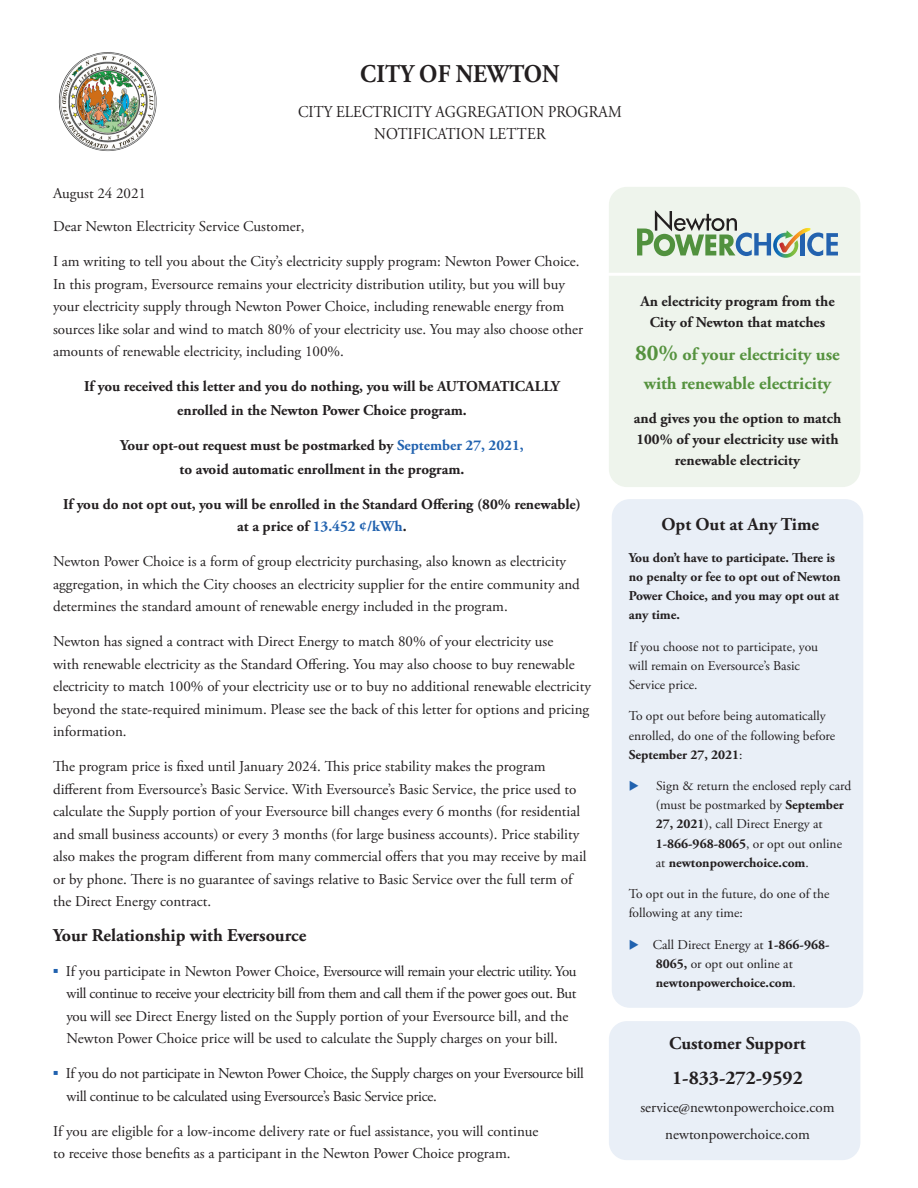
<style>
.page{position:relative;width:918px;height:1188px;background:#fff}
.page>*{position:absolute;margin:0;border:0;box-sizing:border-box;transform-origin:0 0}
.t1{font:700 25.5px "Adobe Garamond Pro";letter-spacing:.005em;color:#231f20;scale:.91 1}
.callout_header{font:700 19.5px "Adobe Garamond Pro";color:#231f20}
.copy{font:700 18px/28.5px "Adobe Garamond Pro";color:#55923e;text-align:center}
.copy-2{font:700 18px "Adobe Garamond Pro";color:#231f20}
.callout_header-2{font:700 18px "Adobe Garamond Pro";color:#231f20}
.t2{font:16.5px/22.5px "Adobe Garamond Pro";letter-spacing:.005em;color:#231f20;text-align:center;scale:.91 1}
.copy-3{font:15px/22.5px "Adobe Garamond Pro";color:#231f20}
.copy-4{font:700 15px/21px "Adobe Garamond Pro";color:#231f20;text-align:center}
.copy-5{font:15px/22.5px "Adobe Garamond Pro";letter-spacing:-.02em;color:#231f20}
.callout_header-3{font:15px "Adobe Garamond Pro";color:#231f20}
.copy-6{font:13.5px/19.2px "Adobe Garamond Pro";color:#231f20}
.copy-7{font:700 13.5px/19.2px "Adobe Garamond Pro";color:#231f20}
.s1{color:#2162af}
.s2{color:#262324}
.s3{font-family:"Garamond";color:#2162af}
.s4{font-size:22.5px}
.s5{font-weight:700}
.s6{font-weight:400}
</style>
<div class="page">
<div style="left:609px;top:187px;width:251px;height:300px;background:#eef4ec;border-radius:18px"></div>
<div style="left:612px;top:499px;width:251px;height:509px;background:#e9eff7;border-radius:18px"></div>
<img style="left:58px;top:52px;width:99px;height:100px">
<hr style="left:603px;top:273px;width:263px;height:3px;background:#fff">
<div style="left:609px;top:1021px;width:251px;height:139px;background:#e9eff7;border-radius:18px"></div>
<svg style="left:637px;top:210px;width:201px;height:48px"></svg>
<p class="t1" style="left:360px;top:59px;width:220px">CITY OF NEWTON</p>
<p class="t2" style="left:298px;top:101px;width:357px">CITY ELECTRICITY AGGREGATION PROGRAM<br>NOTIFICATION LETTER</p>
<p class="copy-3" style="left:53px;top:182px;width:95px">August 24 2021</p>
<p class="copy-3" style="left:53px;top:216px;width:253px">Dear Newton Electricity Service Customer,</p>
<p class="copy-3" style="left:53px;top:251px;width:531px">I am writing to tell you about the City’s electricity supply program: Newton Power Choice.<br>In this program, Eversource remains your electricity distribution utility, but you will buy your electricity supply through Newton Power Choice, including renewable energy from sources like solar and wind to match 80% of your electricity use. You may also choose other amounts of renewable electricity, including 100%.</p>
<p class="copy-4" style="left:84px;top:374px;width:477px;line-height:24px">If you received this letter and you do nothing, you will be AUTOMATICALLY enrolled in the Newton Power Choice program.</p>
<p class="copy-4" style="left:120px;top:433px;width:405px;line-height:24px">Your opt-out request must be postmarked by <span class="s1">September 27, 2021, </span>to avoid automatic enrollment in the program.</p>
<p class="copy-4" style="left:63px;top:493px;width:519px;line-height:22.5px">If you do not opt out, you will be enrolled in the Standard Offering (80% renewable) at a price of <span class="s1">13.452 ¢/kWh</span>.</p>
<p class="copy-3" style="left:53px;top:551px;width:528px"><span class="s2">Newton Power Choice is a form</span> of group electricity purchasing, also known as electricity aggregation, in which the City chooses an electricity supplier for the entire community and determines the standard amount of renewable energy included in the program.</p>
<p class="copy-3" style="left:53px;top:631px;width:539px">Newton has signed a contract with Direct Energy to match 80% of your electricity use<br>with renewable electricity as the Standard Offering. You may also choose to buy renewable electricity to match 100% of your electricity use or to buy no additional renewable electricity beyond the state-required minimum. Please see the back of this letter for options and pricing information.</p>
<p class="copy-3" style="left:53px;top:756px;width:535px">The program price is fixed until January 2024. This price stability makes the program different from Eversource’s Basic Service. With Eversource’s Basic Service, the price used to calculate the Supply portion of your Eversource bill changes every 6 months (for residential and small business accounts) or every 3 months (for large business accounts). Price stability also makes the program different from many commercial offers that you may receive by mail or by phone. There is no guarantee of savings relative to Basic Service over the full term of the Direct Energy contract.</p>
<p class="copy-2" style="left:53px;top:925px;width:255px">Your Relationship with Eversource</p>
<p class="copy-3" style="left:67px;top:960px;width:512px;text-indent:-14px"><span class="s3">▪</span> If you participate in Newton Power Choice, Eversource will remain your electric utility. You will continue to receive your electricity bill from them and call them if the power goes out. But you will see Direct Energy listed on the Supply portion of your Eversource bill, and the Newton Power Choice price will be used to calculate the Supply charges on your bill.</p>
<p class="copy-5" style="left:67px;top:1063px;width:519px;text-indent:-14px"><span class="s3">▪</span> If you do not participate in Newton Power Choice, the Supply charges on your Eversource bill will continue to be calculated using Eversource’s Basic Service price.</p>
<p class="copy-3" style="left:53px;top:1120px;width:487px">If you are eligible for a low-income delivery rate or fuel assistance, you will continue to receive those benefits as a participant in the Newton Power Choice program.</p>
<p class="copy-4" style="left:640px;top:291px;width:196px">An electricity program from the<br>City of Newton that matches</p>
<p class="copy" style="left:635px;top:341px;width:206px"><span class="s4">80%</span> of your electricity use with renewable electricity</p>
<p class="copy-4" style="left:634px;top:408px;width:209px">and gives you the option to match<br>100% of your electricity use with renewable electricity</p>
<p class="callout_header-2" style="left:662px;top:514px;width:159px">Opt Out at Any Time</p>
<p class="copy-7" style="left:629px;top:548px;width:213px">You don’t have to participate. There is no penalty or fee to opt out of Newton<br>Power Choice, and you may opt out at any time.</p>
<p class="copy-6" style="left:629px;top:637px;width:191px">If you choose not to participate, you will remain on Eversource’s Basic<br>Service price.</p>
<p class="copy-6" style="left:629px;top:707px;width:208px">To opt out before being automatically enrolled, do one of the following before<br><span class="s5">September 27, 2021</span>:</p>
<p class="copy-6" style="left:656px;top:777px;width:197px;text-indent:-27px"><span class="s1">◆</span> Sign &amp; return the enclosed reply card (must be postmarked by <span class="s5">September 27, 2021</span>), call Direct Energy at <span class="s5">1-866-968-8065</span>, or opt out online at <span class="s5">newtonpowerchoice.com</span>.</p>
<p class="copy-6" style="left:629px;top:885px;width:202px">To opt out in the future, do one of the following at any time:</p>
<p class="copy-7" style="left:656px;top:935px;width:175px;text-indent:-27px"><span class="s1">◆</span> <span class="s6">Call Direct Energy at</span> 1-866-968-<br>8065, <span class="s6">or opt out online at </span>newtonpowerchoice.com<span class="s6">.</span></p>
<p class="callout_header-2" style="left:669px;top:1033px;width:138px">Customer Support</p>
<p class="callout_header" style="left:672px;top:1066px;width:132px">1-833-272-9592</p>
<p class="callout_header-3" style="left:640px;top:1098px;width:196px">service@newtonpowerchoice.com</p>
<p class="callout_header-3" style="left:665px;top:1126px;width:146px">newtonpowerchoice.com</p>
</div>
